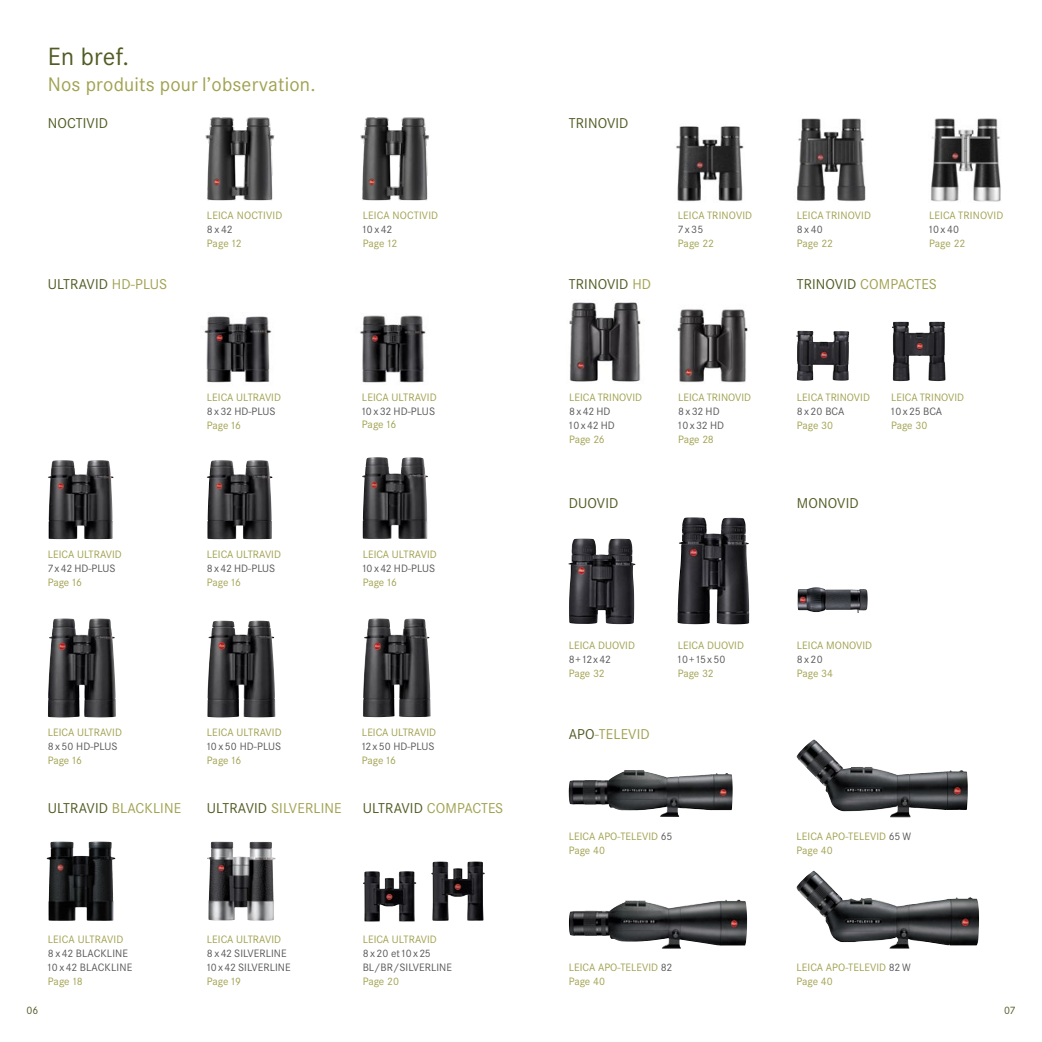
<style>
.page{position:relative;width:1042px;height:1042px;background:#fff}
.page>*{position:absolute;margin:0;border:0;box-sizing:border-box;transform-origin:0 0}
.t1{font:24.5px "Corporate SBQ";color:#505c23}
.t2{font:19.25px "Corporate SBQ";letter-spacing:.01em;color:#a1a150}
.t3{font:14px "Corporate SBQ";letter-spacing:.01em;color:#a1a150}
.t4{font:14px "Corporate SBQ";letter-spacing:.01em;color:#505c23}
.t5{font:10.67px "Corporate SBQ";letter-spacing:.005em;color:#a1a150}
.t6{font:10.67px "Corporate SBQ";letter-spacing:.005em;color:#58585a}
.t7{font:10.5px/14px "Corporate SBQ";letter-spacing:.005em;color:#a1a150}
.t8{font:10.5px/14px "Corporate SBQ";letter-spacing:.005em;color:#58585a}
.t9{font:10.5px "Corporate SBQ";letter-spacing:-.015em;color:#a3a353}
.t10{font:10.5px "Corporate SBQ";color:#505c23}
.s1{color:#a1a150}
.s2{color:#505c23}
.s3{font-size:10.67px}
.s4{font-size:10.67px;color:#58585a}
.s5{color:#58585a}
</style>
<div class="page">
<img style="left:360px;top:315px;width:66px;height:68px">
<img style="left:204px;top:316px;width:68px;height:67px">
<img style="left:207px;top:460px;width:66px;height:79px">
<img style="left:362px;top:457px;width:66px;height:82px">
<img style="left:48px;top:460px;width:65px;height:79px">
<img style="left:207px;top:620px;width:68px;height:97px">
<img style="left:363px;top:618px;width:68px;height:99px">
<img style="left:48px;top:618px;width:68px;height:99px">
<img style="left:47px;top:841px;width:51px;height:52px">
<img style="left:207px;top:841px;width:69px;height:80px">
<img style="left:205px;top:117px;width:70px;height:84px">
<img style="left:360px;top:117px;width:70px;height:84px">
<img style="left:892px;top:322px;width:38px;height:59px">
<img style="left:796px;top:331px;width:53px;height:50px">
<img style="left:677px;top:517px;width:72px;height:107px">
<img style="left:568px;top:539px;width:66px;height:85px">
<img style="left:796px;top:739px;width:172px;height:78px">
<img style="left:568px;top:770px;width:164px;height:47px">
<img style="left:796px;top:870px;width:183px;height:78px">
<img style="left:569px;top:899px;width:178px;height:49px">
<img style="left:431px;top:861px;width:42px;height:47px">
<img style="left:363px;top:871px;width:42px;height:47px">
<img style="left:676px;top:126px;width:68px;height:76px">
<img style="left:797px;top:118px;width:69px;height:84px">
<img style="left:930px;top:118px;width:71px;height:84px">
<img style="left:569px;top:302px;width:72px;height:80px">
<img style="left:677px;top:309px;width:71px;height:74px">
<img style="left:797px;top:587px;width:70px;height:26px">
<h1 class="t1" style="left:48px;top:42px;width:83px">EN BREF.</h1>
<h2 class="t2" style="left:48px;top:73px;width:269px">NOS PRODUITS POUR L’OBSERVATION.</h2>
<h3 class="t4" style="left:48px;top:115px;width:62px">NOCTIVID</h3>
<h3 class="t4" style="left:569px;top:115px;width:61px">TRINOVID</h3>
<p class="t7" style="left:207px;top:208px;width:57px">LEICA NOCTIVID</p>
<p class="t8" style="left:207px;top:222px;width:27px">8X42</p>
<p class="t7" style="left:207px;top:236px;width:36px">PAGE 12</p>
<p class="t7" style="left:363px;top:209px;width:57px">LEICA NOCTIVID</p>
<p class="t8" style="left:361px;top:223px;width:33px">10X42</p>
<p class="t7" style="left:363px;top:237px;width:36px">PAGE 12</p>
<p class="t7" style="left:678px;top:208px;width:65px">LEICA TRINOVID</p>
<p class="t8" style="left:678px;top:222px;width:27px">7X35</p>
<p class="t7" style="left:678px;top:236px;width:38px">PAGE 22</p>
<p class="t7" style="left:797px;top:209px;width:65px">LEICA TRINOVID</p>
<p class="t8" style="left:797px;top:223px;width:28px">8X40</p>
<p class="t7" style="left:797px;top:237px;width:38px">PAGE 22</p>
<p class="t7" style="left:929px;top:209px;width:65px">LEICA TRINOVID</p>
<p class="t8" style="left:927px;top:223px;width:33px">10X40</p>
<p class="t7" style="left:929px;top:237px;width:38px">PAGE 22</p>
<h3 class="t4" style="left:48px;top:276px;width:121px">ULTRAVID <span class="s1">HD-PLUS</span></h3>
<h3 class="t4" style="left:569px;top:276px;width:84px">TRINOVID <span class="s1">HD</span></h3>
<h3 class="t3" style="left:796px;top:276px;width:140px"><span class="s2">TRINOVID</span> COMPACTES</h3>
<p class="t7" style="left:207px;top:390px;width:43px">LEICA ULTRAVID</p>
<p class="t8" style="left:207px;top:404px;width:58px">8X32 HD-PLUS</p>
<p class="t7" style="left:207px;top:418px;width:36px">PAGE16</p>
<p class="t5" style="left:362px;top:391px;width:43px">LEICA ULTRAVID</p>
<p class="t6" style="left:360px;top:405px;width:64px">10X32 HD-PLUS</p>
<p class="t5" style="left:362px;top:418px;width:36px">PAGE16</p>
<p class="t7" style="left:569px;top:390px;width:64px">LEICA TRINOVID</p>
<p class="t8" style="left:567px;top:404px;width:49px">8X42 HD<br><span class="s3">1</span>0X42 HD<br><span class="s1">PAGE 26</span></p>
<p class="t7" style="left:678px;top:390px;width:64px">LEICA TRINOVID</p>
<p class="t8" style="left:676px;top:404px;width:49px">8X32 HD<br><span class="s3">1</span>0X32 HD<br><span class="s1">PAGE 28</span></p>
<p class="t7" style="left:797px;top:390px;width:64px">LEICA TRINOVID</p>
<p class="t8" style="left:797px;top:404px;width:49px">8X20 BCA</p>
<p class="t7" style="left:797px;top:418px;width:38px">PAGE 30</p>
<p class="t7" style="left:889px;top:390px;width:65px">LEICA TRINOVID<br><span class="s4">1</span><span class="s5">0X25 BCA<br></span>PAGE 30</p>
<h3 class="t4" style="left:569px;top:495px;width:51px">DUOVID</h3>
<h3 class="t4" style="left:797px;top:495px;width:63px">MONOVID</h3>
<p class="t7" style="left:48px;top:548px;width:43px">LEICA ULTRAVID</p>
<p class="t8" style="left:48px;top:562px;width:57px">7X42 HD-PLUS</p>
<p class="t7" style="left:48px;top:576px;width:36px">PAGE16</p>
<p class="t7" style="left:207px;top:548px;width:43px">LEICA ULTRAVID</p>
<p class="t8" style="left:207px;top:562px;width:57px">8X42 HD-PLUS</p>
<p class="t9" style="left:207px;top:576px;width:36px">PAGE16</p>
<p class="t7" style="left:363px;top:548px;width:43px">LEICA ULTRAVID</p>
<p class="t8" style="left:361px;top:562px;width:63px">10X42 HD-PLUS</p>
<p class="t7" style="left:363px;top:576px;width:36px">PAGE16</p>
<p class="t7" style="left:569px;top:638px;width:57px">LEICA DUOVID</p>
<p class="t8" style="left:569px;top:652px;width:44px">8+12X42</p>
<p class="t7" style="left:569px;top:666px;width:37px">PAGE 32</p>
<p class="t7" style="left:676px;top:638px;width:58px">LEICA DUOVID<br><span class="s4">1</span><span class="s5">0+15X50<br></span>PAGE 32</p>
<p class="t7" style="left:797px;top:638px;width:66px">LEICA MONOVID</p>
<p class="t8" style="left:797px;top:652px;width:27px">8X20</p>
<p class="t7" style="left:797px;top:666px;width:38px">PAGE 34</p>
<p class="t7" style="left:48px;top:725px;width:43px">LEICA ULTRAVID</p>
<p class="t8" style="left:48px;top:739px;width:59px">8X50 HD-PLUS</p>
<p class="t7" style="left:48px;top:753px;width:36px">PAGE16</p>
<p class="t7" style="left:207px;top:725px;width:43px">LEICA ULTRAVID</p>
<p class="t8" style="left:205px;top:739px;width:65px">10 X 50 HD-PLUS</p>
<p class="t7" style="left:207px;top:753px;width:36px">PAGE 16</p>
<p class="t7" style="left:362px;top:725px;width:43px">LEICA ULTRAVID</p>
<p class="t8" style="left:360px;top:739px;width:63px">12X50 HD-PLUS</p>
<p class="t7" style="left:362px;top:753px;width:36px">PAGE16</p>
<h3 class="t3" style="left:569px;top:725px;width:82px"><span class="s2">APO</span>-TELEVID</h3>
<h3 class="t3" style="left:48px;top:799px;width:133px"><span class="s2">ULTRAVID</span> BLACKLINE</h3>
<h3 class="t3" style="left:207px;top:799px;width:106px"><span class="s2">ULTRAVID</span> SILVERLIN</h3>
<h3 class="t3" style="left:334px;top:799px;width:9px">E</h3>
<h3 class="t3" style="left:363px;top:799px;width:141px"><span class="s2">ULTRAVID</span> COMPACTES</h3>
<p class="t7" style="left:569px;top:829px;width:80px">LEICA APO-TELEVID</p>
<p class="t8" style="left:661px;top:829px;width:13px">65</p>
<p class="t7" style="left:569px;top:843px;width:38px">PAGE 40</p>
<p class="t7" style="left:796px;top:829px;width:80px">LEICA APO-TELEVID</p>
<p class="t8" style="left:889px;top:829px;width:24px">65 W</p>
<p class="t7" style="left:796px;top:843px;width:38px">PAGE 40</p>
<p class="t7" style="left:48px;top:933px;width:44px">LEICA ULTRAVID</p>
<p class="t8" style="left:46px;top:947px;width:88px">8X42 BLACKLIN E<br>10 X 42 BLACKLIN E</p>
<p class="t7" style="left:48px;top:975px;width:36px">PAGE 18</p>
<p class="t7" style="left:207px;top:933px;width:43px">LEICA ULTRAVID</p>
<p class="t8" style="left:207px;top:947px;width:59px">8X42 SILVERLIN</p>
<p class="t8" style="left:281px;top:947px;width:7px">E</p>
<p class="t8" style="left:205px;top:961px;width:64px">10X42 SILVERLIN</p>
<p class="t8" style="left:285px;top:961px;width:7px">E</p>
<p class="t7" style="left:207px;top:975px;width:36px">PAGE19</p>
<p class="t7" style="left:363px;top:933px;width:43px">LEICA ULTRAVID</p>
<p class="t8" style="left:363px;top:947px;width:70px">8X20 ET10X25<br>BL/BR/SILVERLIN</p>
<p class="t8" style="left:446px;top:961px;width:7px">E</p>
<p class="t7" style="left:363px;top:975px;width:38px">PAGE 20</p>
<p class="t7" style="left:569px;top:961px;width:80px">LEICA APO-TELEVID</p>
<p class="t8" style="left:661px;top:961px;width:13px">82</p>
<p class="t7" style="left:569px;top:975px;width:38px">PAGE 40</p>
<p class="t7" style="left:796px;top:961px;width:80px">LEICA APO-TELEVID</p>
<p class="t8" style="left:889px;top:961px;width:23px">82 W</p>
<p class="t7" style="left:796px;top:975px;width:38px">PAGE 40</p>
<p class="t10" style="left:26px;top:1004px;width:14px">06</p>
<p class="t10" style="left:1004px;top:1004px;width:13px">07</p>
</div>
